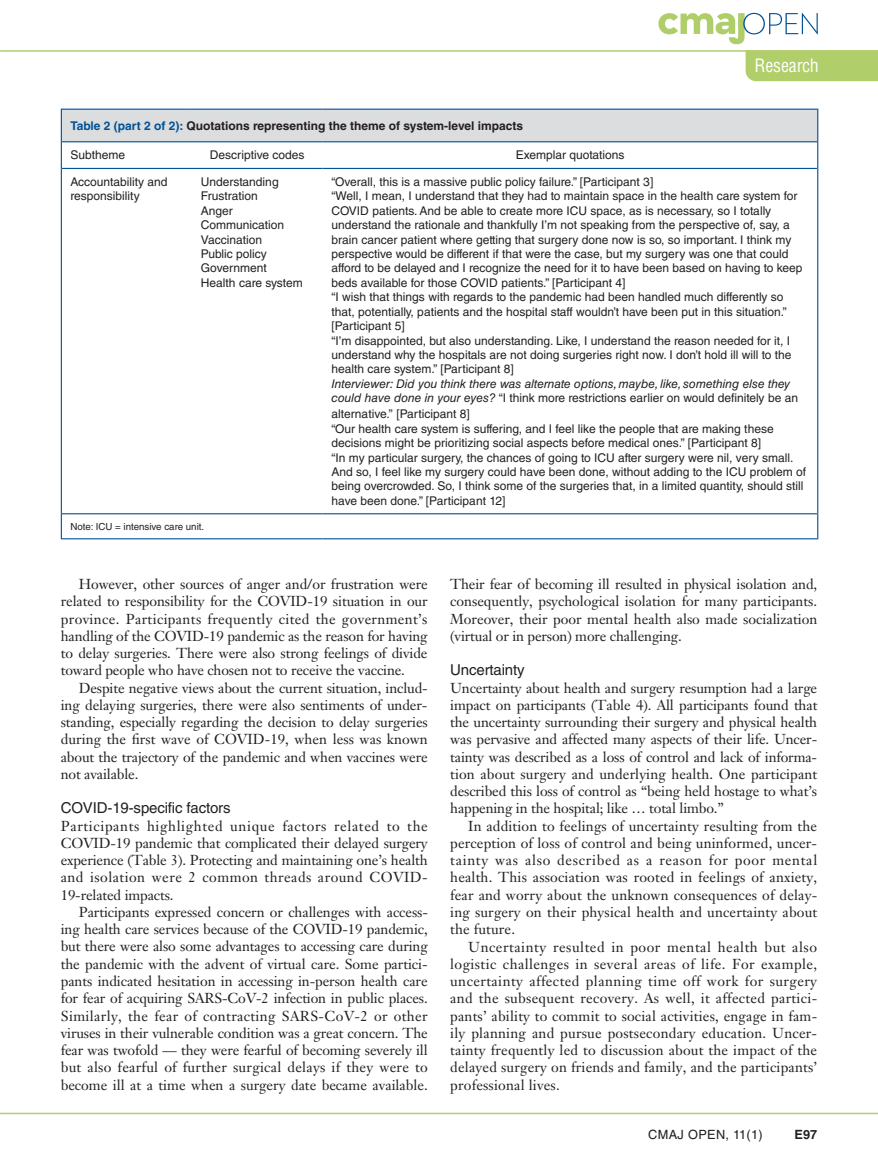
<style>
.page{position:relative;width:878px;height:1175px;background:#fff}
.page>*{position:absolute;margin:0;border:0;box-sizing:border-box;transform-origin:0 0}
.t1{font:condensed 18px "Helvetica LT Std";letter-spacing:-.01em;color:#fff}
.t2{font:15px "Helvetica LT Std";letter-spacing:-.01em;color:#231f20}
.t3{font:14.25px/17.2px "Janson Text LT Std";color:#231f20;text-align:justify}
.t4{font:12.75px "Helvetica LT Std";letter-spacing:.025em;color:#231f20}
.t5{font:700 12.75px "Helvetica LT Std";color:#231f20}
.t6{font:12px/14.4px "Helvetica LT Std";color:#231f20}
.t7{font:italic 12px/14.4px "Helvetica LT Std";color:#231f20}
.t8{font:700 12px "Helvetica LT Std";color:#231f20}
.t9{font:9.75px "Helvetica LT Std";color:#231f20}
.s1{color:#005295}
.s2{font-style:normal}
</style>
<div class="page">
<hr style="left:0;top:1112px;width:878px;height:2px;background:#afce69">
<svg style="left:658px;top:13px;width:159px;height:31px"></svg>
<hr style="left:0;top:50px;width:878px;height:2px;background:#afce69">
<div style="left:745px;top:50px;width:133px;height:31px;background:#b0ce69"></div>
<div style="left:61px;top:109px;width:756px;height:33px;background:#dcddde"></div>
<hr style="left:61px;top:109px;width:1px;height:33px;background:#005295">
<hr style="left:817px;top:109px;width:1px;height:33px;background:#005295">
<svg style="left:61px;top:142px;width:1px;height:26px"></svg>
<svg style="left:817px;top:142px;width:1px;height:26px"></svg>
<hr style="left:61px;top:168px;width:1px;height:346px;background:#005295">
<hr style="left:817px;top:168px;width:1px;height:346px;background:#005295">
<hr style="left:62px;top:109px;width:130px;height:1px;background:#005295">
<hr style="left:192px;top:109px;width:130px;height:1px;background:#005295">
<hr style="left:322px;top:109px;width:495px;height:1px;background:#005295">
<hr style="left:62px;top:513px;width:130px;height:1px;background:#005295">
<hr style="left:192px;top:513px;width:130px;height:1px;background:#005295">
<hr style="left:322px;top:513px;width:495px;height:1px;background:#005295">
<svg style="left:817px;top:514px;width:1px;height:25px"></svg>
<svg style="left:61px;top:514px;width:1px;height:25px"></svg>
<hr style="left:62px;top:538px;width:130px;height:1px;background:#005295">
<hr style="left:192px;top:538px;width:130px;height:1px;background:#005295">
<hr style="left:322px;top:538px;width:495px;height:1px;background:#005295">
<hr style="left:62px;top:141px;width:130px;height:1px;background:#005295">
<hr style="left:192px;top:141px;width:130px;height:1px;background:#005295">
<hr style="left:322px;top:141px;width:495px;height:1px;background:#005295">
<hr style="left:62px;top:168px;width:130px;height:1px;background:#005295">
<hr style="left:192px;top:168px;width:130px;height:1px;background:#005295">
<hr style="left:322px;top:168px;width:495px;height:1px;background:#005295">
<p class="t1" style="left:754px;top:54px;width:66px">Research</p>
<p class="t8" style="left:70px;top:118px;width:454px"><span class="s1">Table 2 (part 2 of 2):</span> Quotations representing the theme of system-level impacts</p>
<p class="t6" style="left:70px;top:148px;width:56px">Subtheme</p>
<p class="t6" style="left:210px;top:148px;width:96px">Descriptive codes</p>
<p class="t6" style="left:515px;top:148px;width:110px">Exemplar quotations</p>
<p class="t6" style="left:70px;top:175px;width:99px">Accountability and responsibility</p>
<p class="t6" style="left:201px;top:175px;width:103px">Understanding<br>Frustration<br>Anger<br>Communication<br>Vaccination<br>Public policy<br>Government<br>Health care system</p>
<p class="t6" style="left:331px;top:175px;width:472px">“Overall, this is a massive public policy failure.” [Participant 3]<br>“Well, I mean, I understand that they had to maintain space in the health care system for COVID patients. And be able to create more ICU space, as is necessary, so I totally understand the rationale and thankfully I’m not speaking from the perspective of, say, a brain cancer patient where getting that surgery done now is so, so important. I think my perspective would be different if that were the case, but my surgery was one that could afford to be delayed and I recognize the need for it to have been based on having to keep beds available for those COVID patients.” [Participant 4]<br>“I wish that things with regards to the pandemic had been handled much differently so that, potentially, patients and the hospital staff wouldn’t have been put in this situation.” [Participant 5]<br>“I’m disappointed, but also understanding. Like, I understand the reason needed for it, I understand why the hospitals are not doing surgeries right now. I don’t hold ill will to the health care system.” [Participant 8]</p>
<p class="t7" style="left:331px;top:376px;width:468px">Interviewer: Did you think there was alternate options, maybe, like, something else they could have done in your eyes? <span class="s2">“I think more restrictions earlier on would definitely be an</span></p>
<p class="t6" style="left:331px;top:407px;width:476px">alternative.” [Participant 8]<br>“Our health care system is suffering, and I feel like the people that are making these decisions might be prioritizing social aspects before medical ones.” [Participant 8]<br>“In my particular surgery, the chances of going to ICU after surgery were nil, very small.<br>And so, I feel like my surgery could have been done, without adding to the ICU problem of being overcrowded. So, I think some of the surgeries that, in a limited quantity, should still have been done.” [Participant 12]</p>
<p class="t9" style="left:70px;top:520px;width:135px">Note: ICU = intensive care unit.</p>
<p class="t3" style="left:61px;top:575px;width:368px;text-indent:18px">However, other sources of anger and/or frustration were related to responsibility for the COVID-19 situation in our province. Participants frequently cited the government’s handling of the COVID-19 pandemic as the reason for having to delay surgeries. There were also strong feelings of divide toward people who have chosen not to receive the vaccine.</p>
<p class="t3" style="left:61px;top:679px;width:368px;text-indent:18px">Despite negative views about the current situation, includ&shy;ing delaying surgeries, there were also sentiments of under&shy;standing, especially regarding the decision to delay surgeries during the first wave of COVID-19, when less was known about the trajectory of the pandemic and when vaccines were not available.</p>
<p class="t2" style="left:61px;top:799px;width:171px">COVID-19-specific factors</p>
<p class="t3" style="left:61px;top:817px;width:368px">Participants highlighted unique factors related to the COVID-19 pandemic that complicated their delayed surgery experience (Table 3). Protecting and maintaining one’s health and isolation were 2 common threads around COVID-19-related impacts.</p>
<p class="t3" style="left:61px;top:903px;width:368px;text-indent:18px">Participants expressed concern or challenges with access&shy;ing health care services because of the COVID-19 pandemic, but there were also some advantages to accessing care during the pandemic with the advent of virtual care. Some partici&shy;pants indicated hesitation in accessing in-person health care for fear of acquiring SARS-CoV-2 infection in public places.<br>Similarly, the fear of contracting SARS-CoV-2 or other viruses in their vulnerable condition was a great concern. The fear was twofold — they were fearful of becoming severely ill but also fearful of further surgical delays if they were to become ill at a time when a surgery date became available.</p>
<p class="t3" style="left:450px;top:575px;width:368px">Their fear of becoming ill resulted in physical isolation and, consequently, psychological isolation for many participants.<br>Moreover, their poor mental health also made socialization (virtual or in person) more challenging.</p>
<p class="t2" style="left:450px;top:661px;width:76px">Uncertainty</p>
<p class="t3" style="left:450px;top:679px;width:368px">Uncertainty about health and surgery resumption had a large impact on participants (Table 4). All participants found that the uncertainty surrounding their surgery and physical health was pervasive and affected many aspects of their life. Uncer&shy;tainty was described as a loss of control and lack of informa&shy;tion about surgery and underlying health. One participant described this loss of control as “being held hostage to what’s happening in the hospital; like … total limbo.”</p>
<p class="t3" style="left:450px;top:817px;width:368px;text-indent:18px">In addition to feelings of uncertainty resulting from the perception of loss of control and being uninformed, uncer&shy;tainty was also described as a reason for poor mental health. This association was rooted in feelings of anxiety, fear and worry about the unknown consequences of delay&shy;ing surgery on their physical health and uncertainty about the future.</p>
<p class="t3" style="left:450px;top:937px;width:368px;text-indent:18px">Uncertainty resulted in poor mental health but also logistic challenges in several areas of life. For example, uncertainty affected planning time off work for surgery and the subsequent recovery. As well, it affected partici&shy;pants’ ability to commit to social activities, engage in fam&shy;ily planning and pursue postsecondary education. Uncer&shy;tainty frequently led to discussion about the impact of the delayed surgery on friends and family, and the participants’ professional lives.</p>
<p class="t4" style="left:648px;top:1127px;width:116px">CMAJ OPEN, 11(1)</p>
<p class="t5" style="left:794px;top:1126px;width:24px">E97</p>
</div>
